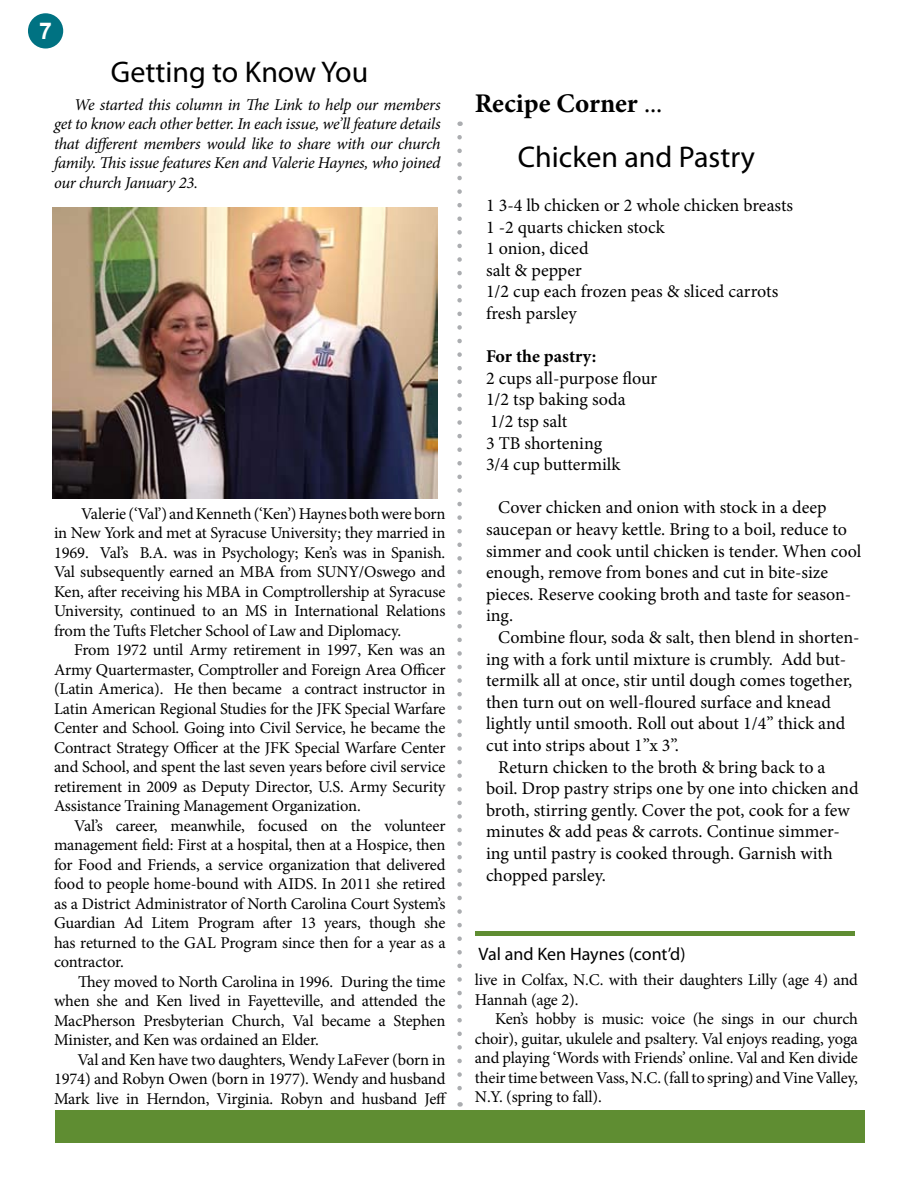
<style>
.page{position:relative;width:918px;height:1188px;background:#fff}
.page>*{position:absolute;margin:0;border:0;box-sizing:border-box;transform-origin:0 0}
.t1{font:30px "Myriad Pro";color:#000}
.t2{font:700 27px "Minion Pro";color:#000}
.t3{font:700 23.1px "Arial";color:#fff}
.t4{font:18px/21.6px "Minion Pro";color:#000}
.t5{font:18px "Myriad Pro";color:#000}
.t6{font:700 18px "Minion Pro";color:#000}
.t7{font:16.5px/19.5px "Minion Pro";letter-spacing:-.015em;color:#000;text-align:justify}
.t8{font:italic 16.5px/19.5px "Minion Pro";letter-spacing:-.02em;color:#000;text-align:justify}
.s1{font-weight:400}
</style>
<div class="page">
<div style="left:55px;top:1110px;width:810px;height:32px;background:#5f8d32"></div>
<svg style="left:457px;top:137px;width:5px;height:970px"></svg>
<div style="left:28px;top:13px;width:35px;height:36px;background:#007282;border-radius:50%"></div>
<img style="left:53px;top:208px;width:385px;height:290px">
<div style="left:476px;top:931px;width:379px;height:5px;background:#5f8d32"></div>
<h3 class="t3" style="left:39px;top:15px;width:14px">7</h3>
<h1 class="t1" style="left:111px;top:53px;width:259px">Getting to Know You</h1>
<p class="t8" style="left:54px;top:95px;width:388px;text-indent:20px">We started this column in The Link to help our members get to know each other better. In each issue, we’ll feature details that different members would like to share with our church family. This issue features Ken and Valerie Haynes, who joined our church January 23.</p>
<h2 class="t2" style="left:475px;top:84px;width:189px">Recipe Corner <span class="s1">...</span></h2>
<h1 class="t1" style="left:518px;top:138px;width:239px">Chicken and Pastry</h1>
<p class="t4" style="left:486px;top:195px;width:309px">1 3-4 lb chicken or 2 whole chicken breasts<br>1 -2 quarts chicken stock<br>1 onion, diced<br>salt &amp; pepper<br>1/2 cup each frozen peas &amp; sliced carrots fresh parsley</p>
<p class="t6" style="left:486px;top:344px;width:112px">For the pastry:</p>
<p class="t4" style="left:486px;top:367px;width:173px">2 cups all-purpose flour<br>1/2 tsp baking soda<br>1/2 tsp salt<br>3 TB shortening<br>3/4 cup buttermilk</p>
<p class="t4" style="left:486px;top:497px;width:377px;text-indent:12px">Cover chicken and onion with stock in a deep saucepan or heavy kettle. Bring to a boil, reduce to simmer and cook until chicken is tender. When cool enough, remove from bones and cut in bite-size pieces. Reserve cooking broth and taste for season&shy;ing.</p>
<p class="t4" style="left:498px;top:627px;width:363px">Combine flour, soda &amp; salt, then blend in shorten-</p>
<p class="t4" style="left:486px;top:648px;width:362px">ing with a fork until mixture is crumbly. Add but-</p>
<p class="t4" style="left:486px;top:670px;width:368px">termilk all at once, stir until dough comes together,</p>
<p class="t4" style="left:486px;top:691px;width:346px">then turn out on well-floured surface and knead</p>
<p class="t4" style="left:486px;top:713px;width:361px">lightly until smooth. Roll out about 1/4” thick and</p>
<p class="t4" style="left:486px;top:735px;width:195px">cut into strips about 1”x 3”.</p>
<p class="t4" style="left:498px;top:756px;width:329px">Return chicken to the broth &amp; bring back to a</p>
<p class="t4" style="left:486px;top:778px;width:374px">boil. Drop pastry strips one by one into chicken and</p>
<p class="t4" style="left:486px;top:799px;width:365px">broth, stirring gently. Cover the pot, cook for a few</p>
<p class="t4" style="left:486px;top:821px;width:355px">minutes &amp; add peas &amp; carrots. Continue simmer-</p>
<p class="t4" style="left:486px;top:843px;width:348px">ing until pastry is cooked through. Garnish with</p>
<p class="t4" style="left:486px;top:864px;width:121px">chopped parsley.</p>
<p class="t7" style="left:54px;top:504px;width:393px;text-indent:27px">Valerie (‘Val’) and Kenneth (‘Ken’) Haynes both were born in New York and met at Syracuse University; they married in 1969. Val’s B.A. was in Psychology; Ken’s was in Spanish.<br>Val subsequently earned an MBA from SUNY/Oswego and Ken, after receiving his MBA in Comptrollership at Syracuse University, continued to an MS in International Relations from the Tufts Fletcher School of Law and Diplomacy.</p>
<p class="t7" style="left:54px;top:640px;width:393px;text-indent:20px">From 1972 until Army retirement in 1997, Ken was an Army Quartermaster, Comptroller and Foreign Area Officer (Latin America). He then became a contract instructor in Latin American Regional Studies for the JFK Special Warfare Center and School. Going into Civil Service, he became the Contract Strategy Officer at the JFK Special Warfare Center and School, and spent the last seven years before civil service retirement in 2009 as Deputy Director, U.S. Army Security Assistance Training Management Organization.</p>
<p class="t7" style="left:54px;top:816px;width:393px;text-indent:20px">Val’s career, meanwhile, focused on the volunteer management field: First at a hospital, then at a Hospice, then for Food and Friends, a service organization that delivered food to people home-bound with AIDS. In 2011 she retired as a District Administrator of North Carolina Court System’s Guardian Ad Litem Program after 13 years, though she has returned to the GAL Program since then for a year as a contractor.</p>
<p class="t7" style="left:54px;top:972px;width:393px;text-indent:24px">They moved to North Carolina in 1996. During the time when she and Ken lived in Fayetteville, and attended the MacPherson Presbyterian Church, Val became a Stephen Minister, and Ken was ordained an Elder.</p>
<p class="t7" style="left:54px;top:1050px;width:395px;text-indent:23px">Val and Ken have two daughters, Wendy LaFever (born in 1974) and Robyn Owen (born in 1977). Wendy and husband Mark live in Herndon, Virginia. Robyn and husband Jeff</p>
<p class="t5" style="left:479px;top:942px;width:208px">Val and Ken Haynes (cont’d)</p>
<p class="t7" style="left:475px;top:970px;width:384px">live in Colfax, N.C. with their daughters Lilly (age 4) and<br>Hannah (age 2).</p>
<p class="t7" style="left:475px;top:1009px;width:384px;text-indent:20px">Ken’s hobby is music: voice (he sings in our church choir), guitar, ukulele and psaltery. Val enjoys reading, yoga and playing ‘Words with Friends’ online. Val and Ken divide their time between Vass, N.C. (fall to spring) and Vine Valley, N.Y. (spring to fall).</p>
</div>
